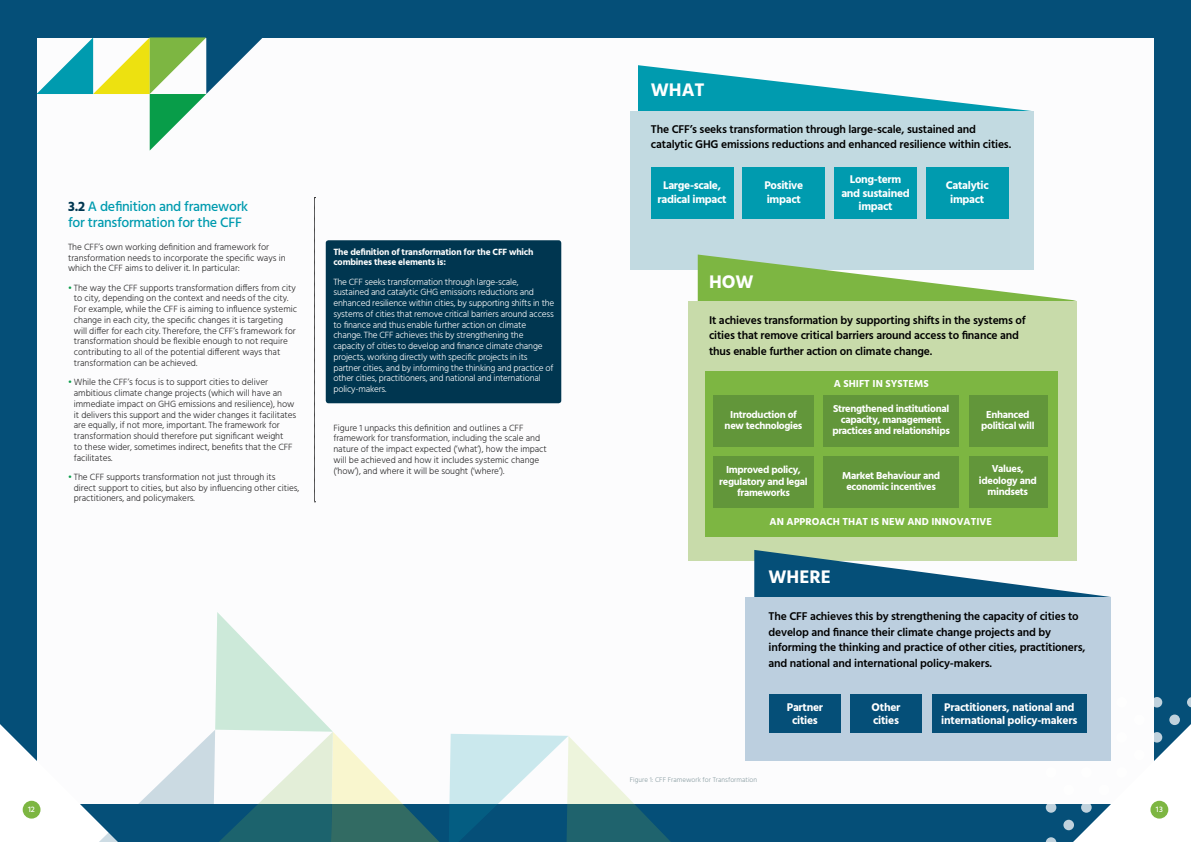
<style>
.page{position:relative;width:1191px;height:842px;background:#054f78}
.page>*{position:absolute;margin:0;border:0;box-sizing:border-box;transform-origin:0 0}
.t1{font:700 18.7px "Hind";letter-spacing:-.005em;color:#fff}
.t2{font:500 14px/16px "Hind";letter-spacing:-.02em;color:#009baf}
.t3{font:600 11.5px/15.4px "Hind";letter-spacing:-.015em;color:#000}
.t4{font:700 11.4px/13.4px "Hind";letter-spacing:-.025em;color:#fff;text-align:center}
.t5{font:700 10.4px/11.4px "Hind";letter-spacing:-.03em;color:#fff;text-align:center}
.t6{font:700 10.4px "Hind";color:#fff}
.t7{font:300 9.2px/10.7px "Hind";letter-spacing:-.005em;color:#292829}
.t8{font:300 9.2px/10.7px "Hind";letter-spacing:-.02em;color:#fff}
.t9{font:700 9.2px/10.7px "Hind";letter-spacing:-.02em;color:#fff}
.t10{font:500 8.2px "Hind";color:#fff}
.t11{font:300 7px "Hind";color:#8a9ea3}
.s1{font-weight:700;color:#003650}
.s2{font-weight:700;color:#089d49}
</style>
<div class="page">
<div style="left:37px;top:38px;width:1116px;height:766px;background:#fff"></div>
<svg style="left:37px;top:37px;width:226px;height:114px"></svg>
<div style="left:1063px;top:820px;width:11px;height:10px;background:#c0d2dd;border-radius:50%"></div>
<svg style="left:1045px;top:837px;width:11px;height:5px"></svg>
<svg style="left:1045px;top:802px;width:11px;height:11px"></svg>
<svg style="left:1151px;top:697px;width:11px;height:10px"></svg>
<svg style="left:1187px;top:697px;width:4px;height:10px"></svg>
<svg style="left:1073px;top:714px;width:118px;height:128px"></svg>
<div style="left:1150px;top:801px;width:18px;height:17px;background:#7db642;border-radius:50%"></div>
<svg style="left:314px;top:197px;width:1px;height:305px"></svg>
<svg style="left:0;top:612px;width:671px;height:230px"></svg>
<svg style="left:638px;top:65px;width:394px;height:46px"></svg>
<div style="left:630px;top:111px;width:403px;height:159px;background:#c2dae1"></div>
<div style="left:651px;top:167px;width:82px;height:52px;background:#009baf"></div>
<div style="left:742px;top:167px;width:83px;height:52px;background:#009baf"></div>
<div style="left:834px;top:167px;width:82px;height:52px;background:#009baf"></div>
<div style="left:926px;top:167px;width:82px;height:52px;background:#009baf"></div>
<svg style="left:697px;top:255px;width:379px;height:46px"></svg>
<div style="left:688px;top:301px;width:388px;height:259px;background:#c8dbaa"></div>
<div style="left:705px;top:371px;width:352px;height:165px;background:#7db642"></div>
<div style="left:823px;top:396px;width:136px;height:51px;background:#62963a"></div>
<div style="left:713px;top:396px;width:101px;height:51px;background:#62963a"></div>
<div style="left:968px;top:396px;width:79px;height:51px;background:#62963a"></div>
<div style="left:823px;top:456px;width:136px;height:51px;background:#62963a"></div>
<div style="left:713px;top:456px;width:101px;height:51px;background:#62963a"></div>
<div style="left:968px;top:456px;width:79px;height:51px;background:#62963a"></div>
<svg style="left:754px;top:550px;width:356px;height:47px"></svg>
<div style="left:745px;top:597px;width:365px;height:163px;background:#bccfdf"></div>
<div style="left:769px;top:694px;width:71px;height:39px;background:#054f78"></div>
<div style="left:850px;top:694px;width:71px;height:39px;background:#054f78"></div>
<div style="left:932px;top:694px;width:154px;height:39px;background:#054f78"></div>
<div style="left:326px;top:240px;width:235px;height:163px;background:#003650;border-radius:3px"></div>
<h2 class="t2" style="left:68px;top:199px;width:181px"><span class="s1">3.2</span> A definition and framework for transformation for the CFF</h2>
<p class="t7" style="left:68px;top:242px;width:219px">The CFF’s own working definition and framework for transformation needs to incorporate the specific ways in which the CFF aims to deliver it. In particular:</p>
<p class="t7" style="left:74px;top:283px;width:225px;text-indent:-6px"><span class="s2">•</span> The way the CFF supports transformation differs from city to city, depending on the context and needs of the city.<br>For example, while the CFF is aiming to influence systemic change in each city, the specific changes it is targeting will differ for each city. Therefore, the CFF’s framework for transformation should be flexible enough to not require contributing to all of the potential different ways that transformation can be achieved.</p>
<p class="t7" style="left:74px;top:377px;width:224px;text-indent:-6px"><span class="s2">•</span> While the CFF’s focus is to support cities to deliver ambitious climate change projects (which will have an immediate impact on GHG emissions and resilience), how it delivers this support and the wider changes it facilitates are equally, if not more, important. The framework for transformation should therefore put significant weight<br>to these wider, sometimes indirect, benefits that the CFF facilitates.</p>
<p class="t7" style="left:74px;top:472px;width:227px;text-indent:-6px"><span class="s2">•</span> The CFF supports transformation not just through its direct support to cities, but also by influencing other cities, practitioners, and policymakers.</p>
<p class="t9" style="left:333px;top:246px;width:201px">The definition of transformation for the CFF which combines these elements is:</p>
<p class="t8" style="left:333px;top:277px;width:222px">The CFF seeks transformation through large-scale, sustained and catalytic GHG emissions reductions and enhanced resilience within cities, by supporting shifts in the systems of cities that remove critical barriers around access to finance and thus enable further action on climate change. The CFF achieves this by strengthening the capacity of cities to develop and finance climate change projects, working directly with specific projects in its partner cities, and by informing the thinking and practice of other cities, practitioners, and national and international policy-makers.</p>
<p class="t7" style="left:333px;top:423px;width:215px">Figure 1 unpacks this definition and outlines a CFF framework for transformation, including the scale and nature of the impact expected (’what’), how the impact will be achieved and how it includes systemic change (‘how’), and where it will be sought (‘where’).</p>
<h1 class="t1" style="left:651px;top:79px;width:55px">WHAT</h1>
<p class="t3" style="left:651px;top:122px;width:362px">The CFF’s seeks transformation through large-scale, sustained and catalytic GHG emissions reductions and enhanced resilience within cities.</p>
<p class="t4" style="left:657px;top:179px;width:71px">Large-scale, radical impact</p>
<p class="t4" style="left:764px;top:179px;width:40px;text-align:left">Positive impact</p>
<p class="t4" style="left:841px;top:173px;width:70px">Long-term and sustained impact</p>
<p class="t4" style="left:946px;top:179px;width:44px">Catalytic impact</p>
<h1 class="t1" style="left:709px;top:270px;width:46px">HOW</h1>
<p class="t3" style="left:709px;top:313px;width:318px">It achieves transformation by supporting shifts in the systems of cities that remove critical barriers around access to finance and thus enable further action on climate change.</p>
<p class="t6" style="left:833px;top:377px;width:96px">A SHIFT IN SYSTEMS</p>
<p class="t5" style="left:832px;top:402px;width:119px">Strengthened institutional capacity, management practices and relationships</p>
<p class="t5" style="left:724px;top:409px;width:79px">Introduction of new technologies</p>
<p class="t5" style="left:981px;top:409px;width:55px">Enhanced political will</p>
<p class="t5" style="left:842px;top:469px;width:99px">Market Behaviour and economic incentives</p>
<p class="t5" style="left:719px;top:464px;width:90px">Improved policy, regulatory and legal frameworks</p>
<p class="t5" style="left:979px;top:463px;width:59px">Values, ideology and mindsets</p>
<p class="t6" style="left:769px;top:516px;width:224px">AN APPROACH THAT IS NEW AND INNOVATIVE</p>
<h1 class="t1" style="left:768px;top:566px;width:64px">WHERE</h1>
<p class="t3" style="left:768px;top:610px;width:318px">The CFF achieves this by strengthening the capacity of cities to develop and finance their climate change projects and by informing the thinking and practice of other cities, practitioners, and national and international policy-makers.</p>
<p class="t11" style="left:629px;top:775px;width:129px">Figure 1: CFF Framework for Transformation</p>
<p class="t4" style="left:787px;top:700px;width:38px">Partner cities</p>
<p class="t4" style="left:871px;top:700px;width:30px;text-align:left">Other cities</p>
<p class="t4" style="left:941px;top:700px;width:138px;text-align:left">Practitioners, national and international policy-makers</p>
<p class="t10" style="left:25px;top:804px;width:12px">1212</p>
<p class="t10" style="left:1155px;top:804px;width:12px">1313</p>
</div>
